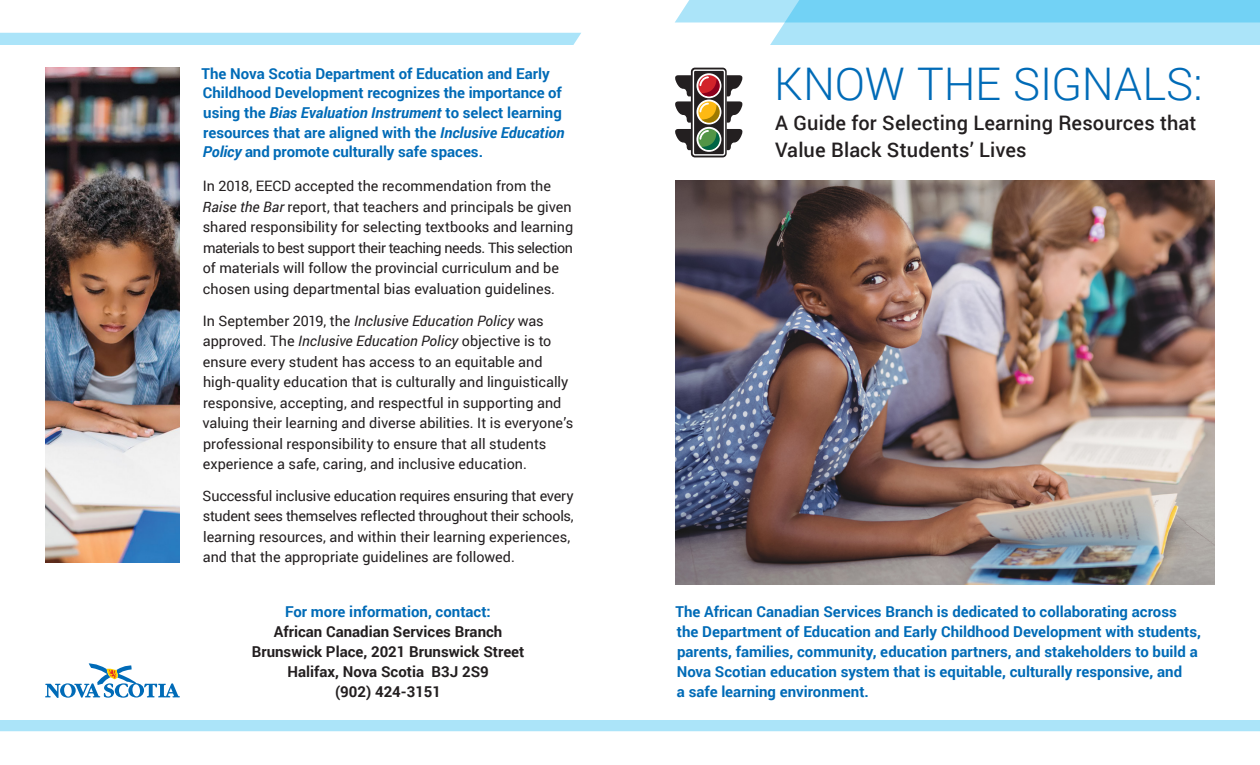
<style>
.page{position:relative;width:1260px;height:765px;background:#fff}
.page>*{position:absolute;margin:0;border:0;box-sizing:border-box;transform-origin:0 0}
.t1{font:300 45px "Roboto";letter-spacing:-.005em;color:#006bb7}
.t2{font:500 20px/27.5px "Roboto";letter-spacing:.01em;color:#231f20}
.t3{font:700 15px/19.5px "Roboto";color:#006bb7}
.t4{font:700 15px/20px "Roboto";color:#231f20;text-align:center}
.t5{font:14.38px/20.5px "Roboto";color:#231f20}
.s1{font-style:italic}
</style>
<div class="page">
<svg style="left:45px;top:663px;width:135px;height:35px"></svg>
<img style="left:676px;top:180px;width:539px;height:405px">
<div style="left:0;top:720px;width:1260px;height:11px;background:#abe4f9"></div>
<div style="left:0;top:33px;width:581px;height:12px;background:#abe4f9"></div>
<img style="left:45px;top:68px;width:135px;height:494px">
<div style="left:691px;top:68px;width:36px;height:89px;border:2px solid #231f20;border-radius:3px"></div>
<div style="left:693px;top:70px;width:31px;height:85px;background:#231f20;border-radius:2px"></div>
<div style="left:693px;top:69px;width:32px;height:87px;border:1px solid #fff;border-radius:2px"></div>
<div style="left:696px;top:73px;width:25px;height:25px;border:2px solid #fff;border-radius:50%"></div>
<div style="left:696px;top:100px;width:25px;height:25px;border:2px solid #fff;border-radius:50%"></div>
<div style="left:696px;top:127px;width:25px;height:25px;border:2px solid #fff;border-radius:50%"></div>
<svg style="left:699px;top:75px;width:22px;height:76px;background:#9b7e56"></svg>
<svg style="left:675px;top:75px;width:16px;height:48px"></svg>
<svg style="left:675px;top:129px;width:16px;height:21px"></svg>
<svg style="left:727px;top:75px;width:16px;height:48px"></svg>
<svg style="left:727px;top:129px;width:16px;height:21px"></svg>
<svg style="left:675px;top:0;width:585px;height:45px;background:#9cdff7"></svg>
<p class="t3" style="left:202px;top:63px;width:364px">The Nova Scotia Department of Education and Early Childhood Development recognizes the importance of using the <span class="s1">Bias Evaluation Instrument</span> to select learning resources that are aligned with the <span class="s1">Inclusive Education Policy</span> and promote culturally safe spaces.</p>
<p class="t5" style="left:203px;top:175px;width:372px">In 2018, EECD accepted the recommendation from the <span class="s1">Raise the Bar</span> report, that teachers and principals be given shared responsibility for selecting textbooks and learning materials to best support their teaching needs. This selection of materials will follow the provincial curriculum and be chosen using departmental bias evaluation guidelines.</p>
<p class="t5" style="left:202px;top:310px;width:372px">In September 2019, the <span class="s1">Inclusive Education Policy</span> was approved. The <span class="s1">Inclusive Education Policy</span> objective is to ensure every student has access to an equitable and high-quality education that is culturally and linguistically responsive, accepting, and respectful in supporting and valuing their learning and diverse abilities. It is everyone’s professional responsibility to ensure that all students experience a safe, caring, and inclusive education.</p>
<p class="t5" style="left:203px;top:485px;width:373px">Successful inclusive education requires ensuring that every student sees themselves reflected throughout their schools, learning resources, and within their learning experiences, and that the appropriate guidelines are followed.</p>
<p class="t3" style="left:285px;top:602px;width:207px">For more information, contact:</p>
<p class="t4" style="left:252px;top:621px;width:274px">African Canadian Services Branch<br>Brunswick Place, 2021 Brunswick Street<br>Halifax, Nova Scotia B3J 2S9<br>(902) 424-3151</p>
<h1 class="t1" style="left:774px;top:53px;width:430px">KNOW THE SIGNALS:</h1>
<h2 class="t2" style="left:775px;top:108px;width:423px">A Guide for Selecting Learning Resources that<br>Value Black Students’ Lives</h2>
<p class="t3" style="left:675px;top:601px;width:527px;line-height:20px">The African Canadian Services Branch is dedicated to collaborating across the Department of Education and Early Childhood Development with students, parents, families, community, education partners, and stakeholders to build a Nova Scotian education system that is equitable, culturally responsive, and<br>a safe learning environment.</p>
</div>
